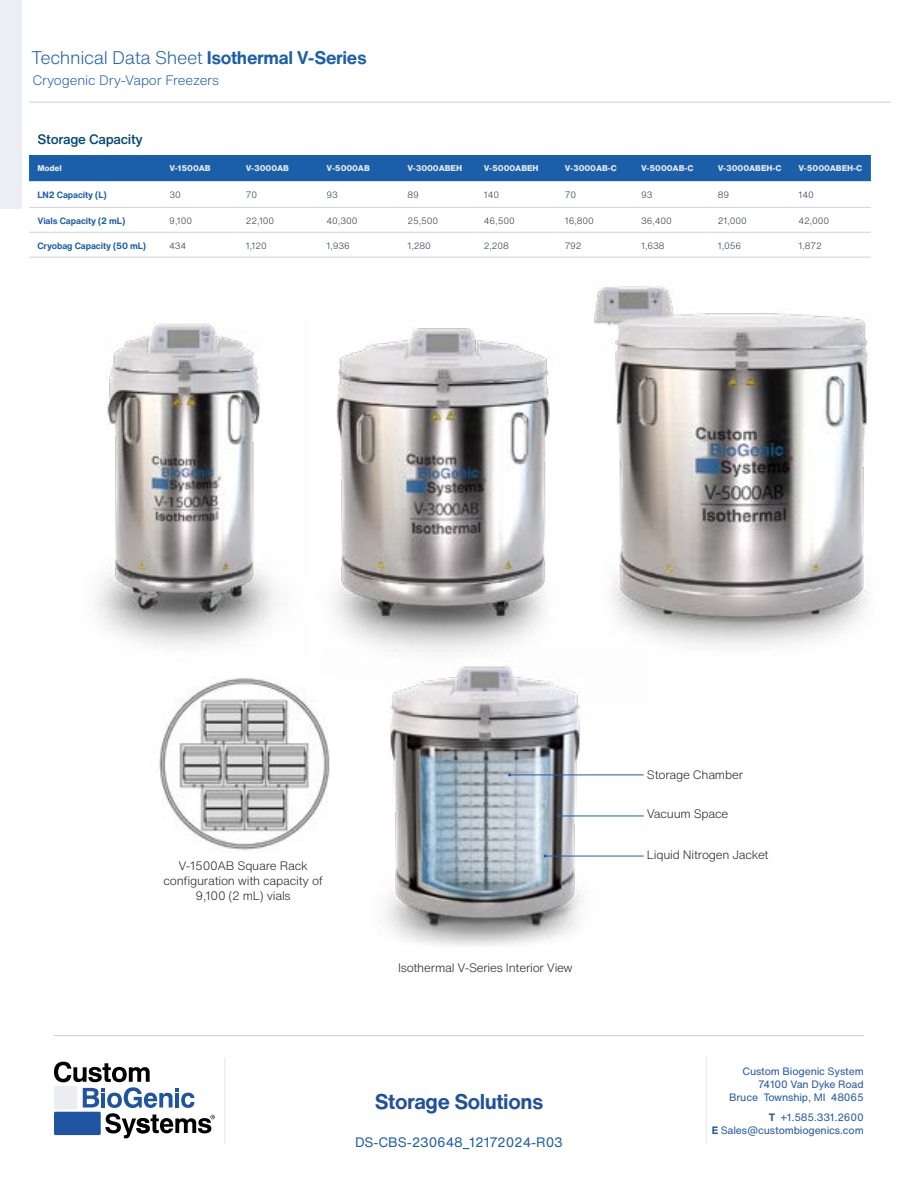
<style>
.page{position:relative;width:918px;height:1188px;background:#fff}
.page>*{position:absolute;margin:0;border:0;box-sizing:border-box;transform-origin:0 0}
.t1{font:700 21px "Helvetica Now Text";letter-spacing:-.02em;color:#22519a}
.t2{font:300 18px "Helvetica Now Text";letter-spacing:-.02em;color:#1b5eaa}
.t3{font:300 13.5px "Helvetica Now Text";letter-spacing:-.01em;color:#1b5eaa}
.t4{font:13.5px "Helvetica Now Text";letter-spacing:-.01em;color:#1b5eaa}
.t5{font:500 13.5px "Helvetica Now Text";letter-spacing:-.02em;color:#004876}
.t6{font:300 12px/15px "Helvetica Now Text";letter-spacing:-.02em;color:#221f20;text-align:center}
.t7{font:10.5px/13.4px "Helvetica Now Text";letter-spacing:-.015em;color:#2256a3;text-align:right}
.t8{font:300 9px "Helvetica Now Text";letter-spacing:-.01em;color:#20303e}
.t9{font:700 9px "Helvetica Now Text";letter-spacing:-.01em;color:#1b5eaa}
.t10{font:800 8.25px "Helvetica Now Text";letter-spacing:-.01em;color:#e5e8ec}
.s1{font-weight:700}
</style>
<div class="page">
<hr style="left:224px;top:1057px;width:1px;height:87px;background:#e7e8f0">
<hr style="left:706px;top:1057px;width:1px;height:87px;background:#e7e8f0">
<svg style="left:54px;top:1062px;width:161px;height:76px"></svg>
<div style="left:0;top:0;width:22px;height:208px;background:#eceef3"></div>
<hr style="left:54px;top:1035px;width:810px;height:1px;background:#004876">
<img style="left:386px;top:676px;width:258px;height:270px">
<img style="left:333px;top:328px;width:217px;height:348px">
<hr style="left:510px;top:775px;width:134px;height:1px;background:#1b5eaa">
<hr style="left:559px;top:816px;width:85px;height:1px;background:#1b5eaa">
<hr style="left:545px;top:856px;width:99px;height:1px;background:#1b5eaa">
<hr style="left:29px;top:102px;width:862px;height:1px;background:#cfd2e1">
<div style="left:29px;top:155px;width:842px;height:26px;background:#1b5eaa"></div>
<hr style="left:29px;top:207px;width:132px;height:1px;background:#cfd2e1">
<hr style="left:161px;top:207px;width:76px;height:1px;background:#cfd2e1">
<hr style="left:237px;top:207px;width:81px;height:1px;background:#cfd2e1">
<hr style="left:318px;top:207px;width:81px;height:1px;background:#cfd2e1">
<hr style="left:399px;top:207px;width:76px;height:1px;background:#cfd2e1">
<hr style="left:475px;top:207px;width:81px;height:1px;background:#cfd2e1">
<hr style="left:556px;top:207px;width:77px;height:1px;background:#cfd2e1">
<hr style="left:633px;top:207px;width:76px;height:1px;background:#cfd2e1">
<hr style="left:709px;top:207px;width:81px;height:1px;background:#cfd2e1">
<hr style="left:790px;top:207px;width:81px;height:1px;background:#cfd2e1">
<hr style="left:29px;top:232px;width:132px;height:1px;background:#cfd2e1">
<hr style="left:161px;top:232px;width:76px;height:1px;background:#cfd2e1">
<hr style="left:237px;top:232px;width:81px;height:1px;background:#cfd2e1">
<hr style="left:318px;top:232px;width:81px;height:1px;background:#cfd2e1">
<hr style="left:399px;top:232px;width:76px;height:1px;background:#cfd2e1">
<hr style="left:475px;top:232px;width:81px;height:1px;background:#cfd2e1">
<hr style="left:556px;top:232px;width:77px;height:1px;background:#cfd2e1">
<hr style="left:633px;top:232px;width:76px;height:1px;background:#cfd2e1">
<hr style="left:709px;top:232px;width:81px;height:1px;background:#cfd2e1">
<hr style="left:790px;top:232px;width:81px;height:1px;background:#cfd2e1">
<hr style="left:29px;top:257px;width:132px;height:1px;background:#cfd2e1">
<hr style="left:161px;top:257px;width:76px;height:1px;background:#cfd2e1">
<hr style="left:237px;top:257px;width:81px;height:1px;background:#cfd2e1">
<hr style="left:318px;top:257px;width:81px;height:1px;background:#cfd2e1">
<hr style="left:399px;top:257px;width:76px;height:1px;background:#cfd2e1">
<hr style="left:475px;top:257px;width:81px;height:1px;background:#cfd2e1">
<hr style="left:556px;top:257px;width:77px;height:1px;background:#cfd2e1">
<hr style="left:633px;top:257px;width:76px;height:1px;background:#cfd2e1">
<hr style="left:709px;top:257px;width:81px;height:1px;background:#cfd2e1">
<hr style="left:790px;top:257px;width:81px;height:1px;background:#cfd2e1">
<img style="left:159px;top:678px;width:171px;height:172px">
<img style="left:97px;top:323px;width:179px;height:324px">
<img style="left:583px;top:286px;width:286px;height:412px">
<h2 class="t2" style="left:31px;top:46px;width:337px">Technical Data Sheet <span class="s1">Isothermal V-Series</span></h2>
<p class="t3" style="left:32px;top:71px;width:188px">Cryogenic Dry-Vapor Freezers</p>
<p class="t5" style="left:38px;top:130px;width:107px">Storage Capacity</p>
<p class="t10" style="left:38px;top:162px;width:26px">Model</p>
<p class="t10" style="left:169px;top:162px;width:43px">V-1500AB</p>
<p class="t10" style="left:246px;top:162px;width:45px">V-3000AB</p>
<p class="t10" style="left:327px;top:162px;width:45px">V-5000AB</p>
<p class="t10" style="left:407px;top:162px;width:56px">V-3000ABEH</p>
<p class="t10" style="left:484px;top:162px;width:56px">V-5000ABEH</p>
<p class="t10" style="left:565px;top:162px;width:54px">V-3000AB-C</p>
<p class="t10" style="left:641px;top:162px;width:54px">V-5000AB-C</p>
<p class="t10" style="left:718px;top:162px;width:65px">V-3000ABEH-C</p>
<p class="t10" style="left:799px;top:162px;width:65px">V-5000ABEH-C</p>
<p class="t9" style="left:38px;top:188px;width:71px">LN2 Capacity (L)</p>
<p class="t8" style="left:169px;top:188px;width:13px">30</p>
<p class="t8" style="left:246px;top:188px;width:13px">70</p>
<p class="t8" style="left:327px;top:188px;width:13px">93</p>
<p class="t8" style="left:407px;top:188px;width:13px">89</p>
<p class="t8" style="left:484px;top:188px;width:17px">140</p>
<p class="t8" style="left:565px;top:188px;width:13px">70</p>
<p class="t8" style="left:641px;top:188px;width:13px">93</p>
<p class="t8" style="left:718px;top:188px;width:13px">89</p>
<p class="t8" style="left:799px;top:188px;width:17px">140</p>
<p class="t9" style="left:38px;top:214px;width:89px">Vials Capacity (2 mL)</p>
<p class="t8" style="left:169px;top:214px;width:24px">9,100</p>
<p class="t8" style="left:246px;top:214px;width:30px">22,100</p>
<p class="t8" style="left:327px;top:214px;width:32px">40,300</p>
<p class="t8" style="left:407px;top:214px;width:32px">25,500</p>
<p class="t8" style="left:484px;top:214px;width:32px">46,500</p>
<p class="t8" style="left:565px;top:214px;width:31px">16,800</p>
<p class="t8" style="left:641px;top:214px;width:32px">36,400</p>
<p class="t8" style="left:718px;top:214px;width:31px">21,000</p>
<p class="t8" style="left:799px;top:214px;width:32px">42,000</p>
<p class="t9" style="left:38px;top:239px;width:110px">Cryobag Capacity (50 mL)</p>
<p class="t8" style="left:169px;top:239px;width:19px">434</p>
<p class="t8" style="left:246px;top:239px;width:23px">1,120</p>
<p class="t8" style="left:327px;top:239px;width:25px">1,936</p>
<p class="t8" style="left:407px;top:239px;width:25px">1,280</p>
<p class="t8" style="left:484px;top:239px;width:27px">2,208</p>
<p class="t8" style="left:565px;top:239px;width:18px">792</p>
<p class="t8" style="left:641px;top:239px;width:25px">1,638</p>
<p class="t8" style="left:718px;top:239px;width:25px">1,056</p>
<p class="t8" style="left:799px;top:239px;width:25px">1,872</p>
<p class="t6" style="left:163px;top:859px;width:161px">V-1500AB Square Rack configuration with capacity of<br>9,100 (2 mL) vials</p>
<p class="t6" style="left:398px;top:960px;width:176px">Isothermal V-Series Interior View</p>
<h1 class="t1" style="left:375px;top:1088px;width:170px">Storage Solutions</h1>
<p class="t4" style="left:355px;top:1132px;width:209px">DS-CBS-230648_12172024-R03</p>
<p class="t6" style="left:647px;top:767px;width:98px">Storage Chamber</p>
<p class="t6" style="left:647px;top:807px;width:83px">Vacuum Space</p>
<p class="t6" style="left:647px;top:847px;width:123px">Liquid Nitrogen Jacket</p>
<p class="t7" style="left:729px;top:1064px;width:136px">Custom Biogenic System<br>74100 Van Dyke Road<br>Bruce Township, MI 48065</p>
<p class="t7" style="left:712px;top:1110px;width:153px"><span class="s1">T</span> +1.585.331.2600<br><span class="s1">E</span> Sales@custombiogenics.com</p>
</div>
